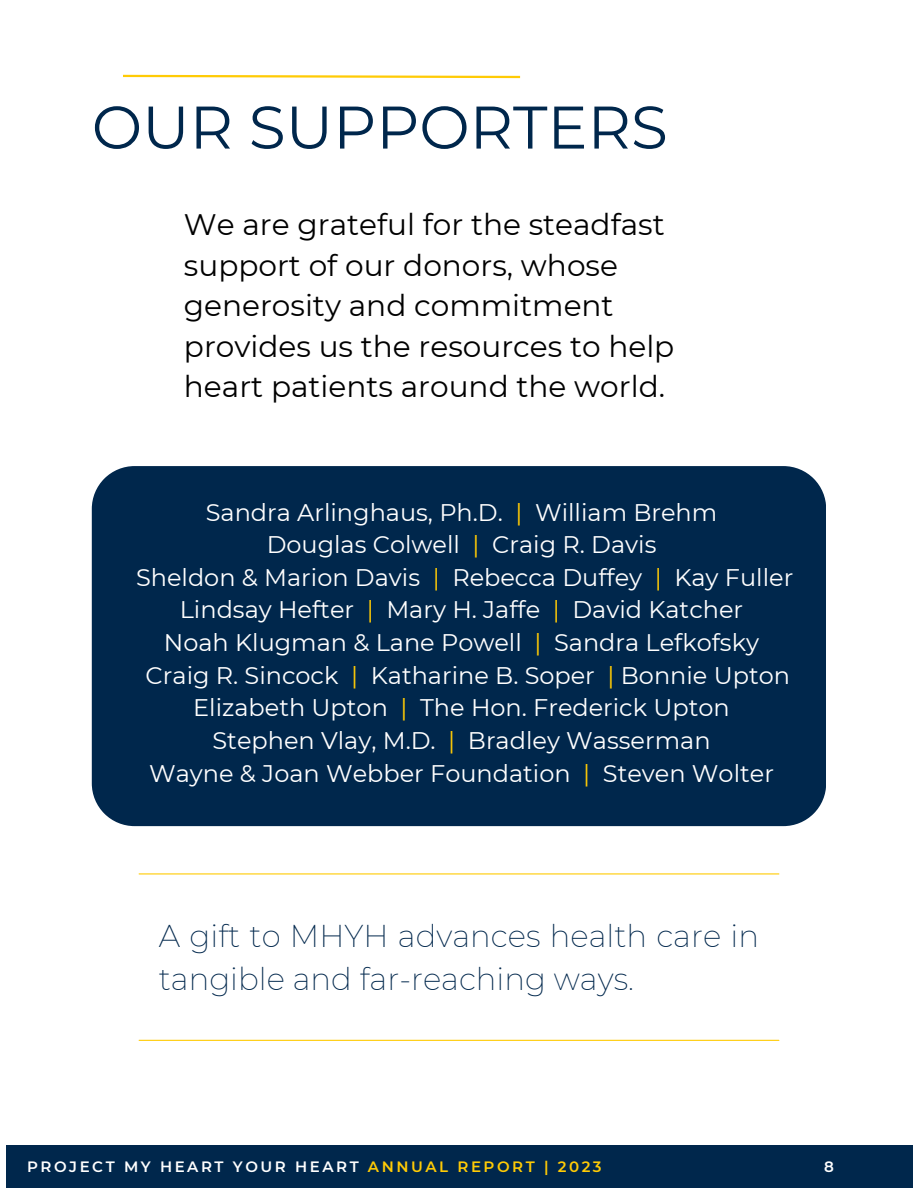
<style>
.page{position:relative;width:918px;height:1188px;background:#fff}
.page>*{position:absolute;margin:0;border:0;box-sizing:border-box;transform-origin:0 0}
.t1{font:60px "Montserrat";color:#00274c}
.t2{font:200 30.75px/42.8px "Montserrat";color:#00274c}
.t3{font:29.7px/40.5px "Montserrat";color:#000}
.t4{font:24px/32.7px "Montserrat";color:#fff;text-align:center}
.t5{font:600 15px "Montserrat";letter-spacing:.17em;color:#fff}
.s1{color:#ffcb05}
</style>
<div class="page">
<hr style="left:139px;top:1040px;width:640px;height:1px;background:#ffcb05">
<hr style="left:139px;top:873px;width:640px;height:1px;background:#ffcb05">
<svg style="left:123px;top:74px;width:398px;height:5px"></svg>
<div style="left:92px;top:466px;width:734px;height:360px;background:#00274c"></div>
<div style="left:6px;top:1146px;width:906px;height:42px;background:#00274c"></div>
<h1 class="t1" style="left:92px;top:90px;width:578px">OUR SUPPORTERS</h1>
<p class="t3" style="left:184px;top:204px;width:492px">We are grateful for the steadfast support of our donors, whose generosity and commitment provides us the resources to help heart patients around the world.</p>
<p class="t4" style="left:136px;top:496px;width:659px">Sandra Arlinghaus, Ph.D. <span class="s1">|</span> William Brehm<br>Douglas Colwell <span class="s1">|</span> Craig R. Davis<br>Sheldon &amp; Marion Davis <span class="s1">|</span> Rebecca Duffey <span class="s1">|</span> Kay Fuller Lindsay Hefter <span class="s1">|</span> Mary H. Jaffe <span class="s1">|</span> David Katcher<br>Noah Klugman &amp; Lane Powell <span class="s1">|</span> Sandra Lefkofsky Craig R. Sincock <span class="s1">|</span> Katharine B. Soper <span class="s1">|</span> Bonnie Upton Elizabeth Upton <span class="s1">|</span> The Hon. Frederick Upton<br>Stephen Vlay, M.D. <span class="s1">|</span> Bradley Wasserman<br>Wayne &amp; Joan Webber Foundation <span class="s1">|</span> Steven Wolter</p>
<p class="t2" style="left:159px;top:915px;width:602px">A gift to MHYH advances health care in tangible and far-reaching ways.</p>
<p class="t5" style="left:27px;top:1157px;width:576px">PROJECT MY HEART YOUR HEART <span class="s1">ANNUAL REPORT | 2023</span></p>
<p class="t5" style="left:824px;top:1157px;width:11px">8</p>
</div>
